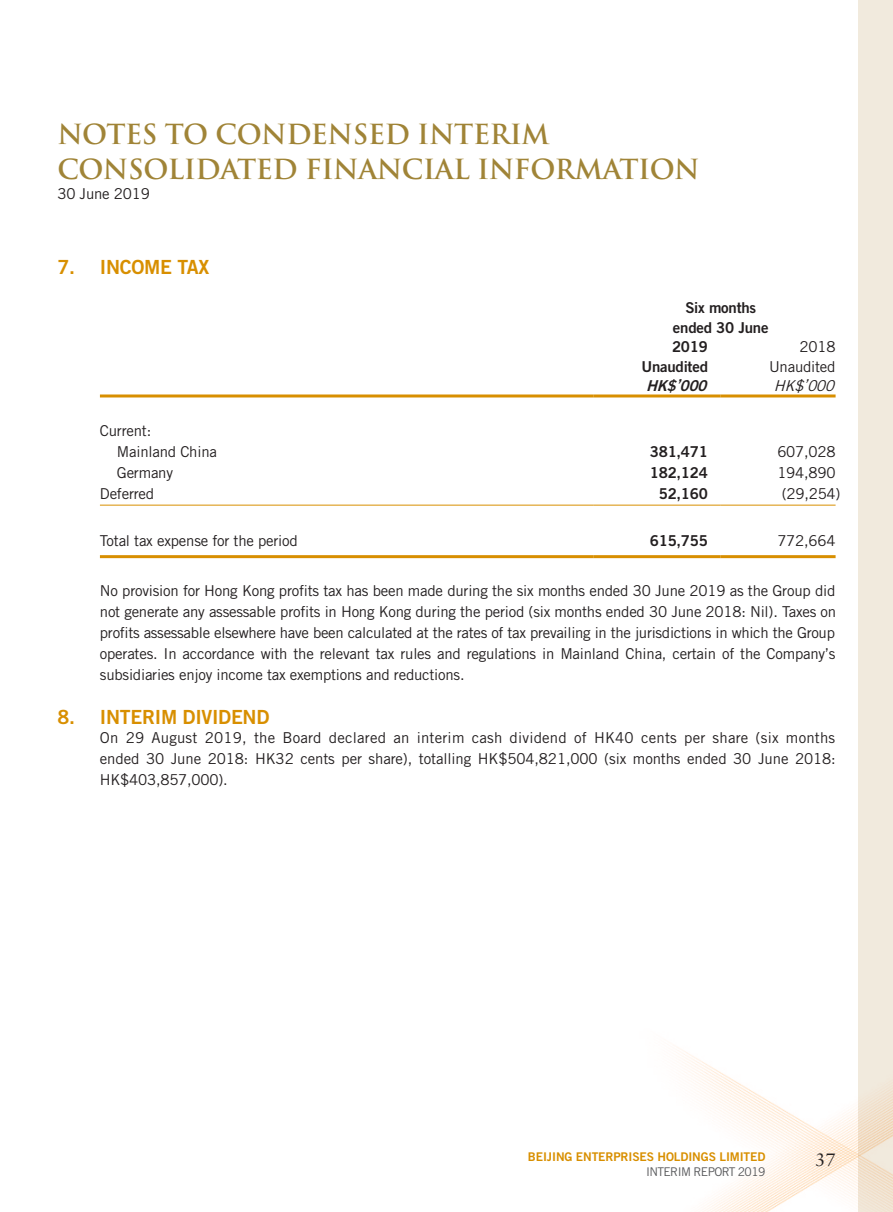
<style>
.page{position:relative;width:893px;height:1212px;background:#fff}
.page>*{position:absolute;margin:0;border:0;box-sizing:border-box;transform-origin:0 0}
.t1{font:700 27px/34.5px "Trajan Pro";letter-spacing:-.015em;color:#a08437}
.Heading_1{font:19.5px "Trade Gothic LT Std Bd 2";letter-spacing:-.015em;color:#d88f00}
.t2{font:18px "Sabon LT Std";color:#231f20}
.Body_Text{font:15px/21px "Trade Gothic LT Std";letter-spacing:-.015em;color:#231f20;text-align:justify}
.Body_Text-2{font:15px "Trade Gothic LT Std Bd 2";letter-spacing:-.015em;color:#231f20}
.Body_Text-3{font:italic 15px "Trade Gothic LT Std Bd 2";color:#231f20}
.Body_Text-4{font:italic 15px "Trade Gothic LT Std";color:#231f20}
.t3{font:12px "Trade Gothic LT Std Bd 2";letter-spacing:-.01em;color:#d88f00}
.t4{font:12px "Trade Gothic LT Std";letter-spacing:-.05em;color:#57585a}
</style>
<div class="page">
<img style="left:676px;top:1047px;width:182px;height:165px">
<div style="left:858px;top:0;width:35px;height:1212px;background:#f1eadd"></div>
<hr style="left:100px;top:394px;width:493px;height:3px;background:#d88f00">
<hr style="left:593px;top:394px;width:128px;height:3px;background:#d88f00">
<hr style="left:721px;top:394px;width:115px;height:3px;background:#d88f00">
<hr style="left:100px;top:505px;width:493px;height:1px;background:#d88f00">
<hr style="left:593px;top:505px;width:128px;height:1px;background:#d88f00">
<hr style="left:721px;top:505px;width:115px;height:1px;background:#d88f00">
<hr style="left:100px;top:555px;width:493px;height:3px;background:#d88f00">
<hr style="left:593px;top:555px;width:128px;height:3px;background:#d88f00">
<hr style="left:721px;top:555px;width:115px;height:3px;background:#d88f00">
<h1 class="t1" style="left:57px;top:117px;width:644px">NOTES TO CONDENSED INTERIM<br>CONSOLIDATED FINANCIAL INFORMATION</h1>
<p class="Body_Text" style="left:57px;top:183px;width:94px">30 June 2019</p>
<p class="Heading_1" style="left:57px;top:255px;width:154px">7. INCOME TAX</p>
<p class="Body_Text-2" style="left:685px;top:298px;width:72px">Six months</p>
<p class="Body_Text-2" style="left:673px;top:318px;width:97px">ended 30 June</p>
<p class="Body_Text-2" style="left:672px;top:337px;width:37px">2019</p>
<p class="Body_Text" style="left:800px;top:336px;width:37px">2018</p>
<p class="Body_Text-2" style="left:641px;top:357px;width:68px">Unaudited</p>
<p class="Body_Text" style="left:769px;top:356px;width:68px">Unaudited</p>
<p class="Body_Text-3" style="left:646px;top:376px;width:67px">HK$’000</p>
<p class="Body_Text-4" style="left:774px;top:377px;width:67px">HK$’000</p>
<p class="Body_Text" style="left:100px;top:420px;width:53px">Current:</p>
<p class="Body_Text" style="left:117px;top:441px;width:102px">Mainland China</p>
<p class="Body_Text-2" style="left:650px;top:442px;width:60px">381,471</p>
<p class="Body_Text" style="left:777px;top:441px;width:60px">607,028</p>
<p class="Body_Text" style="left:117px;top:462px;width:58px">Germany</p>
<p class="Body_Text-2" style="left:650px;top:463px;width:60px">182,124</p>
<p class="Body_Text" style="left:777px;top:462px;width:60px">194,890</p>
<p class="Body_Text" style="left:100px;top:483px;width:56px">Deferred</p>
<p class="Body_Text-2" style="left:659px;top:484px;width:51px">52,160</p>
<p class="Body_Text" style="left:782px;top:483px;width:60px">(29,254)</p>
<p class="Body_Text" style="left:100px;top:530px;width:199px">Total tax expense for the period</p>
<p class="Body_Text-2" style="left:650px;top:531px;width:60px">615,755</p>
<p class="Body_Text" style="left:777px;top:530px;width:60px">772,664</p>
<p class="Body_Text" style="left:100px;top:580px;width:738px">No provision for Hong Kong profits tax has been made during the six months ended 30 June 2019 as the Group did not generate any assessable profits in Hong Kong during the period (six months ended 30 June 2018: Nil). Taxes on profits assessable elsewhere have been calculated at the rates of tax prevailing in the jurisdictions in which the Group operates. In accordance with the relevant tax rules and regulations in Mainland China, certain of the Company’s subsidiaries enjoy income tax exemptions and reductions.</p>
<p class="Heading_1" style="left:57px;top:705px;width:213px">8. INTERIM DIVIDEND</p>
<p class="Body_Text" style="left:100px;top:727px;width:737px">On 29 August 2019, the Board declared an interim cash dividend of HK40 cents per share (six months ended 30 June 2018: HK32 cents per share), totalling HK$504,821,000 (six months ended 30 June 2018:<br>HK$403,857,000).</p>
<p class="t3" style="left:528px;top:1150px;width:239px">BEIJING ENTERPRISES HOLDINGS LIMITED</p>
<p class="t4" style="left:646px;top:1165px;width:121px">INTERIM REPORT 2019</p>
<p class="t2" style="left:815px;top:1149px;width:22px">37</p>
</div>
